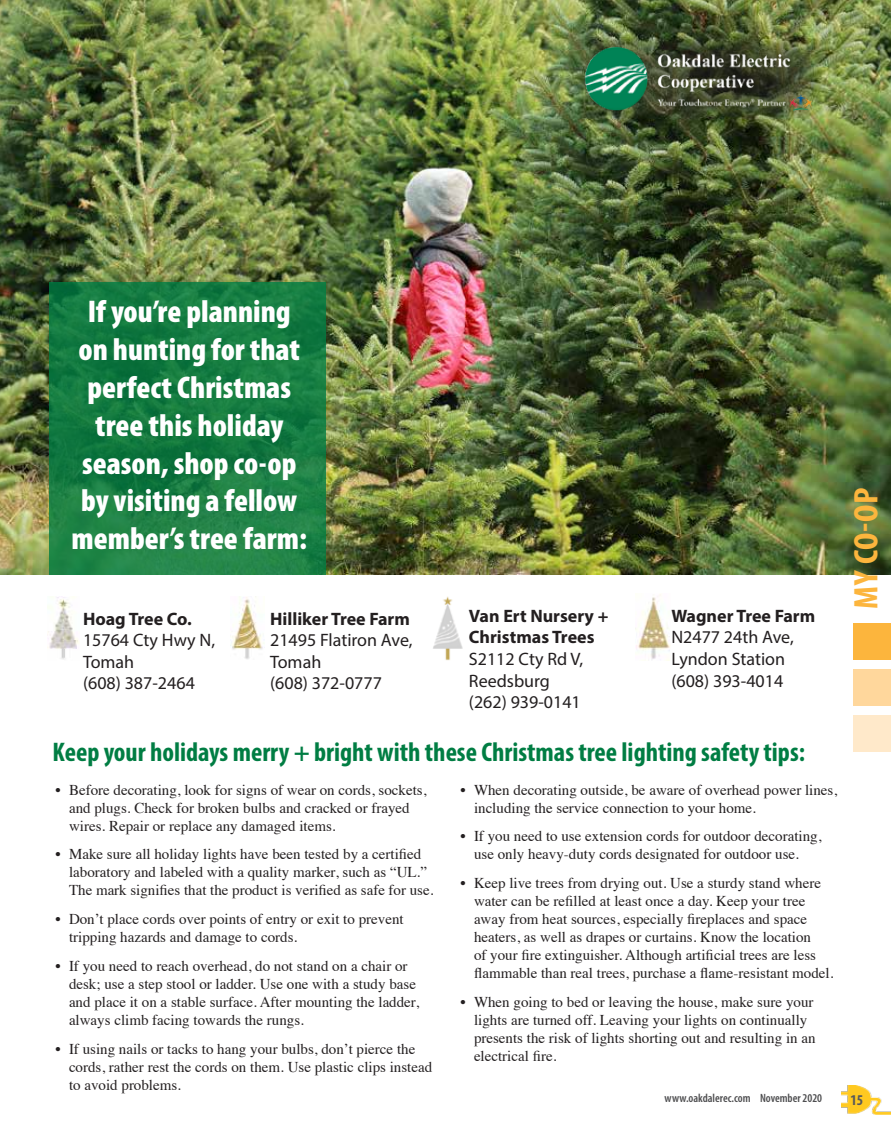
<style>
.page{position:relative;width:891px;height:1134px;background:#fff}
.page>*{position:absolute;margin:0;border:0;box-sizing:border-box;transform-origin:0 0}
.t1{font:700 condensed 34.2px "Myriad Pro";color:#fcb53d;scale:1.05 1}
.t2{font:900 condensed 31.5px/37.8px "Myriad Pro";color:#fff;text-align:center}
.t3{font:700 condensed 27px "Myriad Pro";color:#007d43}
.t4{font:18px/21.6px "Myriad Pro";color:#231f20}
.t5{font:700 18px/21.6px "Myriad Pro";color:#231f20}
.t6{font:15px/18px "Times";color:#231f20}
.t7{font:700 condensed 15px "Myriad Pro";color:#58595b}
.t8{font:600 condensed 12px "Myriad Pro";color:#4d4d4f}
</style>
<div class="page">
<img style="left:47px;top:597px;width:32px;height:63px">
<img style="left:0;top:0;width:891px;height:574px">
<svg style="left:49px;top:282px;width:277px;height:292px;background:#177c42"></svg>
<div style="left:854px;top:623px;width:37px;height:37px;background:#fcb53d"></div>
<div style="left:854px;top:669px;width:37px;height:37px;background:#ffd79c"></div>
<div style="left:854px;top:715px;width:37px;height:37px;background:#ffe9ca"></div>
<img style="left:841px;top:1085px;width:50px;height:30px">
<img style="left:230px;top:597px;width:33px;height:62px">
<img style="left:433px;top:596px;width:30px;height:65px">
<img style="left:635px;top:594px;width:35px;height:67px">
<img style="left:579px;top:37px;width:253px;height:83px">
<h2 class="t2" style="left:72px;top:292px;width:237px">If you’re planning on hunting for that perfect Christmas tree this holiday season, shop co-op by visiting a fellow member’s tree farm:</h2>
<p class="t5" style="left:83px;top:607px;width:110px">Hoag Tree Co.</p>
<p class="t4" style="left:83px;top:629px;width:134px">15764 Cty Hwy N,<br>Tomah<br>(608) 387-2464</p>
<p class="t5" style="left:270px;top:607px;width:141px">Hilliker Tree Farm</p>
<p class="t4" style="left:270px;top:629px;width:144px">21495 Flatiron Ave,<br>Tomah<br>(608) 372-0777</p>
<p class="t5" style="left:469px;top:604px;width:141px">Van Ert Nursery +<br>Christmas Trees</p>
<p class="t4" style="left:469px;top:648px;width:116px">S2112 Cty Rd V,<br>Reedsburg (262) 939-0141</p>
<p class="t5" style="left:671px;top:604px;width:145px">Wagner Tree Farm</p>
<p class="t4" style="left:671px;top:626px;width:124px">N2477 24th Ave,<br>Lyndon Station (608) 393-4014</p>
<h3 class="t3" style="left:52px;top:735px;width:754px">Keep your holidays merry + bright with these Christmas tree lighting safety tips:</h3>
<h1 class="t1" style="left:845px;top:609px;width:117px;rotate:-90deg">MY CO-OP</h1>
<p class="t6" style="left:69px;top:779px;width:359px;text-indent:-14px">• Before decorating, look for signs of wear on cords, sockets, and plugs. Check for broken bulbs and cracked or frayed wires. Repair or replace any damaged items.</p>
<p class="t6" style="left:69px;top:844px;width:366px;text-indent:-14px">• Make sure all holiday lights have been tested by a certified laboratory and labeled with a quality marker, such as “UL.”<br>The mark signifies that the product is verified as safe for use.</p>
<p class="t6" style="left:69px;top:909px;width:336px;text-indent:-14px">• Don’t place cords over points of entry or exit to prevent tripping hazards and damage to cords.</p>
<p class="t6" style="left:69px;top:956px;width:352px;text-indent:-14px">• If you need to reach overhead, do not stand on a chair or desk; use a step stool or ladder. Use one with a study base and place it on a stable surface. After mounting the ladder, always climb facing towards the rungs.</p>
<p class="t6" style="left:69px;top:1038px;width:365px;text-indent:-14px">• If using nails or tacks to hang your bulbs, don’t pierce the cords, rather rest the cords on them. Use plastic clips instead to avoid problems.</p>
<p class="t6" style="left:474px;top:779px;width:365px;text-indent:-14px">• When decorating outside, be aware of overhead power lines, including the service connection to your home.</p>
<p class="t6" style="left:461px;top:826px;width:362px;text-align:center">• If you need to use extension cords for outdoor decorating, use only heavy-duty cords designated for outdoor use.</p>
<p class="t6" style="left:474px;top:873px;width:361px;text-indent:-14px">• Keep live trees from drying out. Use a sturdy stand where water can be refilled at least once a day. Keep your tree away from heat sources, especially fireplaces and space heaters, as well as drapes or curtains. Know the location<br>of your fire extinguisher. Although artificial trees are less flammable than real trees, purchase a flame-resistant model.</p>
<p class="t6" style="left:474px;top:992px;width:343px;text-indent:-14px">• When going to bed or leaving the house, make sure your lights are turned off. Leaving your lights on continually presents the risk of lights shorting out and resulting in an electrical fire.</p>
<p class="t8" style="left:665px;top:1091px;width:159px">www.oakdalerec.com November 2020</p>
<p class="t7" style="left:850px;top:1090px;width:14px">15</p>
</div>
